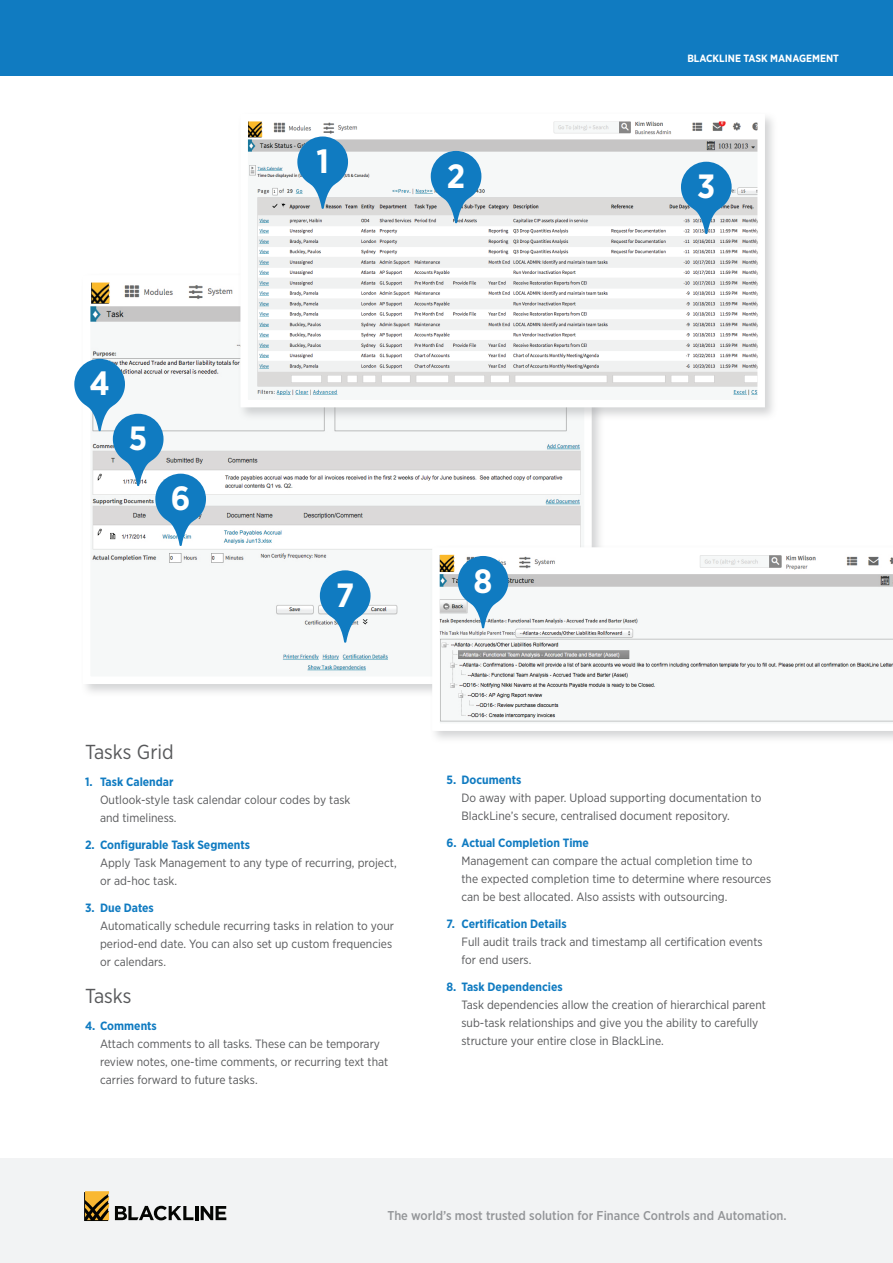
<style>
.page{position:relative;width:893px;height:1263px;background:#fff}
.page>*{position:absolute;margin:0;border:0;box-sizing:border-box;transform-origin:0 0}
.t1{font:700 33.6px "Gotham Narrow";color:#fff}
.t2{font:20.25px "Gotham Narrow";color:#57585a}
.t3{font:500 12.75px "Gotham Narrow";color:#939598}
.t4{font:12px/18px "Gotham Narrow";color:#57585a}
.t5{font:700 12px "Gotham Narrow";color:#107bc1}
.t6{font:700 10.5px "Gotham Narrow";color:#fff}
</style>
<div class="page">
<div style="left:0;top:0;width:893px;height:76px;background:#107bc1"></div>
<div style="left:0;top:1159px;width:893px;height:104px;background:#f2f3f4"></div>
<hr style="left:195px;top:1206px;width:3px;height:14px;background:#040503">
<svg style="left:201px;top:1206px;width:25px;height:14px"></svg>
<svg style="left:115px;top:1206px;width:78px;height:14px"></svg>
<svg style="left:84px;top:1191px;width:25px;height:30px"></svg>
<div style="left:80px;top:272px;width:525px;height:426px;background:#939598;opacity:.4"></div>
<img style="left:92px;top:284px;width:491px;height:391px">
<div style="left:237px;top:111px;width:542px;height:310px;background:#939598;opacity:.4"></div>
<img style="left:249px;top:123px;width:507px;height:275px">
<svg style="left:297px;top:136px;width:51px;height:73px"></svg>
<svg style="left:431px;top:151px;width:50px;height:72px;background:#5fa0cb"></svg>
<svg style="left:681px;top:162px;width:51px;height:72px"></svg>
<div style="left:429px;top:544px;width:464px;height:201px;background:#939598;opacity:.4"></div>
<svg style="left:432px;top:547px;width:461px;height:184px"></svg>
<svg style="left:74px;top:359px;width:132px;height:187px"></svg>
<svg style="left:320px;top:570px;width:51px;height:73px"></svg>
<svg style="left:458px;top:556px;width:50px;height:72px"></svg>
<h1 class="t1" style="left:316px;top:140px;width:14px">1</h1>
<p class="t6" style="left:687px;top:52px;width:153px">BLACKLINE TASK MANAGEMENT</p>
<h1 class="t1" style="left:447px;top:154px;width:20px">2</h1>
<h1 class="t1" style="left:697px;top:165px;width:20px">3</h1>
<h1 class="t1" style="left:90px;top:362px;width:22px">4</h1>
<h1 class="t1" style="left:129px;top:417px;width:20px">5</h1>
<h1 class="t1" style="left:171px;top:477px;width:21px">6</h1>
<h1 class="t1" style="left:336px;top:573px;width:20px">7</h1>
<h1 class="t1" style="left:474px;top:559px;width:20px">8</h1>
<h2 class="t2" style="left:85px;top:739px;width:90px">Tasks Grid</h2>
<p class="t5" style="left:85px;top:774px;width:90px">1. Task Calendar</p>
<p class="t4" style="left:100px;top:790px;width:252px">Outlook-style task calendar colour codes by task and timeliness.</p>
<p class="t5" style="left:85px;top:837px;width:166px">2. Configurable Task Segments</p>
<p class="t4" style="left:100px;top:853px;width:298px">Apply Task Management to any type of recurring, project, or ad-hoc task.</p>
<p class="t5" style="left:85px;top:900px;width:70px">3. Due Dates</p>
<p class="t4" style="left:100px;top:916px;width:296px">Automatically schedule recurring tasks in relation to your period-end date. You can also set up custom frequencies or calendars.</p>
<h2 class="t2" style="left:85px;top:983px;width:48px">Tasks</h2>
<p class="t5" style="left:85px;top:1018px;width:73px">4. Comments</p>
<p class="t4" style="left:100px;top:1035px;width:290px">Attach comments to all tasks. These can be temporary review notes, one-time comments, or recurring text that carries forward to future tasks.</p>
<p class="t5" style="left:446px;top:772px;width:76px">5. Documents</p>
<p class="t4" style="left:461px;top:789px;width:301px">Do away with paper. Upload supporting documentation to<br>BlackLine’s secure, centralised document repository.</p>
<p class="t5" style="left:446px;top:835px;width:144px">6. Actual Completion Time</p>
<p class="t4" style="left:461px;top:852px;width:311px">Management can compare the actual completion time to the expected completion time to determine where resources can be best allocated. Also assists with outsourcing.</p>
<p class="t5" style="left:446px;top:916px;width:122px">7. Certification Details</p>
<p class="t4" style="left:461px;top:933px;width:303px">Full audit trails track and timestamp all certification events for end users.</p>
<p class="t5" style="left:446px;top:979px;width:118px">8. Task Dependencies</p>
<p class="t4" style="left:461px;top:996px;width:306px">Task dependencies allow the creation of hierarchical parent sub-task relationships and give you the ability to carefully structure your entire close in BlackLine.</p>
<p class="t3" style="left:387px;top:1207px;width:401px">The world’s most trusted solution for Finance Controls and Automation.</p>
</div>
